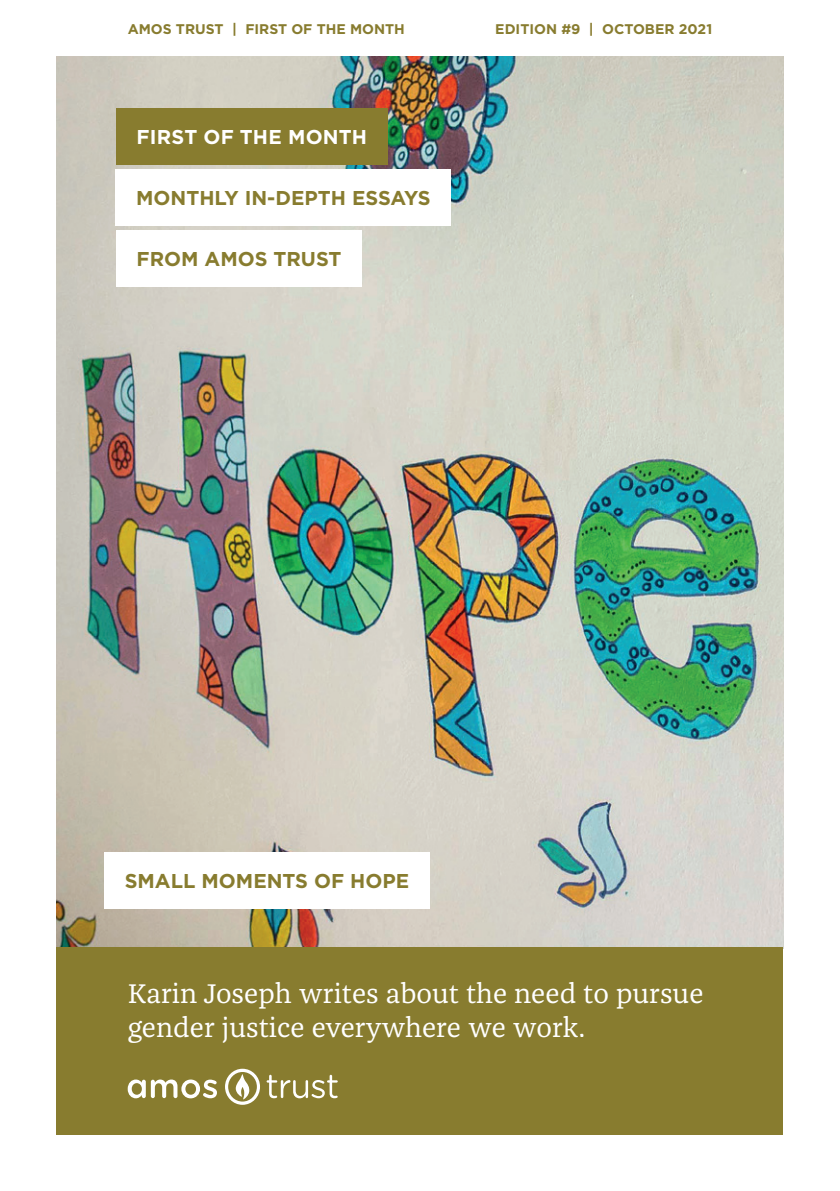
<style>
.page{position:relative;width:840px;height:1191px;background:#fff}
.page>*{position:absolute;margin:0;border:0;box-sizing:border-box;transform-origin:0 0}
.t1{font:28px/34px "Franziska OT";color:#fff}
.t2{font:700 20px "Gotham";color:#887c2f}
.t3{font:700 20px "Gotham";letter-spacing:.01em;color:#fff}
.t4{font:700 14px "Gotham";color:#887c2f}
</style>
<div class="page">
<img style="left:57px;top:57px;width:725px;height:890px">
<div style="left:57px;top:947px;width:725px;height:187px;background:#887c2f"></div>
<svg style="left:266px;top:1074px;width:71px;height:24px"></svg>
<svg style="left:128px;top:1079px;width:89px;height:19px"></svg>
<svg style="left:225px;top:1068px;width:35px;height:36px"></svg>
<div style="left:104px;top:852px;width:325px;height:57px;background:#fff"></div>
<div style="left:116px;top:169px;width:335px;height:56px;background:#fff"></div>
<div style="left:116px;top:230px;width:246px;height:56px;background:#fff"></div>
<div style="left:116px;top:108px;width:271px;height:56px;background:#887c2f"></div>
<p class="t4" style="left:128px;top:20px;width:278px">AMOS TRUST | FIRST OF THE MONTH</p>
<p class="t4" style="left:495px;top:20px;width:218px">EDITION #9 | OCTOBER 2021</p>
<p class="t3" style="left:136px;top:123px;width:232px">FIRST OF THE MONTH</p>
<p class="t2" style="left:136px;top:184px;width:296px">MONTHLY IN-DEPTH ESSAYS</p>
<p class="t2" style="left:136px;top:245px;width:206px">FROM AMOS TRUST</p>
<p class="t2" style="left:125px;top:868px;width:286px">SMALL MOMENTS OF HOPE</p>
<p class="t1" style="left:128px;top:977px;width:577px">Karin Joseph writes about the need to pursue gender justice everywhere we work.</p>
</div>
